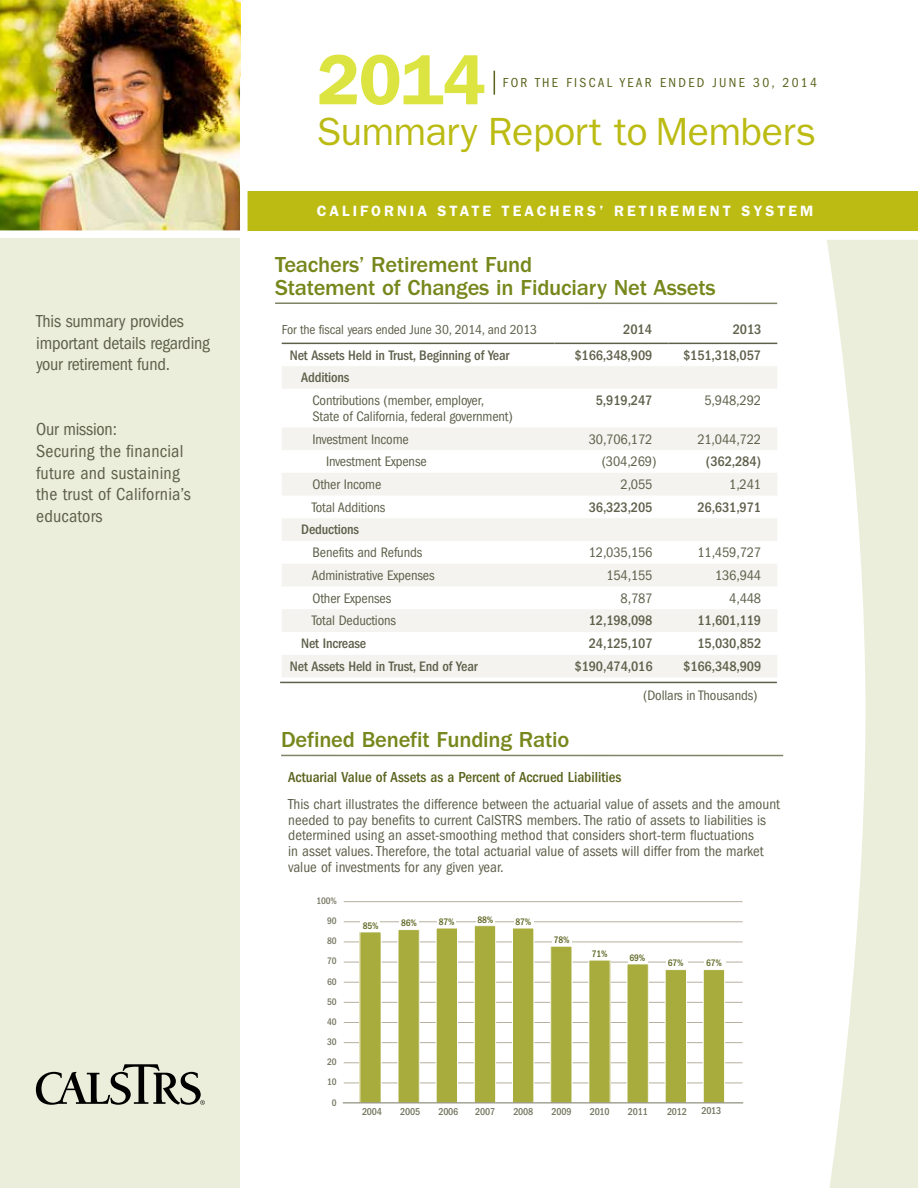
<style>
.page{position:relative;width:918px;height:1188px;background:#fff}
.page>*{position:absolute;margin:0;border:0;box-sizing:border-box;transform-origin:0 0}
.t1{font:600 71.4px "ITC Franklin Gothic Std";color:#dce442}
.t2{font:39.45px "ITC Franklin Gothic Std";letter-spacing:-.01em;color:#bbbb14}
.t3{font:500 22.5px/22.5px "ITC Franklin Gothic Std";letter-spacing:-.01em;color:#77871c}
.t4{font:condensed 18px/21.8px "ITC Franklin Gothic Std";letter-spacing:.01em;color:#5f604b}
.t5{font:condensed 18px/21.8px "ITC Franklin Gothic Std";letter-spacing:-.01em;color:#5f604b}
.t6{font:condensed 15px/15.8px "ITC Franklin Gothic Std";color:#5f604b}
.t7{font:500 condensed 15px "ITC Franklin Gothic Std";color:#5a621c}
.t8{font:600 15px "ITC Franklin Gothic Std";letter-spacing:.2em;color:#fff}
.t9{font:condensed 14.25px/15.8px "ITC Franklin Gothic Std";letter-spacing:-.01em;color:#5f604b}
.t10{font:500 condensed 14.25px "ITC Franklin Gothic Std";letter-spacing:-.01em;color:#5f604b}
.t11{font:condensed 13.5px "ITC Franklin Gothic Std";letter-spacing:-.01em;color:#5f604b}
.t12{font:condensed 13.5px "ITC Franklin Gothic Std";letter-spacing:.17em;color:#5a621c}
.t13{font:500 condensed 10.35px "ITC Franklin Gothic Std";letter-spacing:-.02em;color:#767662}
.t14{font:500 condensed 9.75px "ITC Franklin Gothic Std";letter-spacing:-.02em;color:#5a621c}
.t15{font:500 condensed 9.75px/20.1px "ITC Franklin Gothic Std";letter-spacing:-.02em;color:#767662;text-align:right}
</style>
<div class="page">
<div style="left:225px;top:191px;width:693px;height:39px;background:#bbbb14"></div>
<div style="left:0;top:230px;width:240px;height:958px;background:#e8ebd5"></div>
<img style="left:0;top:0;width:240px;height:230px">
<svg style="left:494px;top:71px;width:1px;height:24px"></svg>
<div style="left:0;top:230px;width:240px;height:8px;background:#fff"></div>
<div style="left:240px;top:77px;width:8px;height:301px;background:#fff"></div>
<svg style="left:827px;top:240px;width:91px;height:948px;fill:#ebeedb"></svg>
<hr style="left:275px;top:302px;width:502px;height:2px;background:#7f8466">
<hr style="left:344px;top:1063px;width:399px;height:1px;background:#b7b09f">
<hr style="left:344px;top:1083px;width:399px;height:1px;background:#b7b09f">
<hr style="left:344px;top:1042px;width:399px;height:1px;background:#b7b09f">
<hr style="left:344px;top:1002px;width:399px;height:1px;background:#b7b09f">
<hr style="left:344px;top:962px;width:399px;height:1px;background:#b7b09f">
<hr style="left:344px;top:922px;width:399px;height:1px;background:#b7b09f">
<hr style="left:344px;top:1022px;width:399px;height:1px;background:#b7b09f">
<hr style="left:344px;top:982px;width:399px;height:1px;background:#b7b09f">
<hr style="left:344px;top:942px;width:399px;height:1px;background:#b7b09f">
<hr style="left:344px;top:901px;width:399px;height:1px;background:#b7b09f">
<div style="left:361px;top:920px;width:19px;height:10px;background:#fff"></div>
<div style="left:399px;top:917px;width:19px;height:11px;background:#fff"></div>
<div style="left:476px;top:910px;width:19px;height:13px;background:#fff"></div>
<div style="left:552px;top:931px;width:19px;height:13px;background:#fff"></div>
<div style="left:628px;top:949px;width:19px;height:14px;background:#fff"></div>
<div style="left:514px;top:913px;width:19px;height:13px;background:#fff"></div>
<div style="left:627px;top:964px;width:21px;height:139px;background:#a7ac3c"></div>
<div style="left:627px;top:964px;width:22px;height:139px;border:1px solid #fff"></div>
<div style="left:589px;top:960px;width:21px;height:143px;background:#a7ac3c"></div>
<div style="left:551px;top:946px;width:21px;height:157px;background:#a7ac3c"></div>
<div style="left:550px;top:946px;width:22px;height:157px;border:1px solid #fff"></div>
<div style="left:513px;top:928px;width:21px;height:175px;background:#a7ac3c"></div>
<div style="left:512px;top:928px;width:22px;height:175px;border:1px solid #fff"></div>
<div style="left:474px;top:926px;width:22px;height:177px;background:#a7ac3c"></div>
<div style="left:474px;top:925px;width:22px;height:178px;border:1px solid #fff"></div>
<div style="left:436px;top:928px;width:21px;height:175px;background:#a7ac3c"></div>
<div style="left:436px;top:928px;width:22px;height:175px;border:1px solid #fff"></div>
<div style="left:398px;top:930px;width:21px;height:173px;background:#a7ac3c"></div>
<div style="left:398px;top:929px;width:22px;height:174px;border:1px solid #fff"></div>
<div style="left:360px;top:932px;width:21px;height:171px;background:#a7ac3c"></div>
<div style="left:438px;top:913px;width:18px;height:12px;background:#fff"></div>
<div style="left:665px;top:970px;width:22px;height:133px;background:#a7ac3c"></div>
<div style="left:665px;top:969px;width:22px;height:134px;border:1px solid #fff"></div>
<div style="left:703px;top:970px;width:22px;height:133px;background:#a7ac3c"></div>
<div style="left:703px;top:969px;width:22px;height:134px;border:1px solid #fff"></div>
<div style="left:666px;top:954px;width:22px;height:15px;background:#fff"></div>
<div style="left:704px;top:954px;width:22px;height:15px;background:#fff"></div>
<hr style="left:343px;top:1102px;width:400px;height:1px;background:#767662">
<hr style="left:281px;top:755px;width:502px;height:1px;background:#7f8466">
<svg style="left:282px;top:366px;width:495px;height:311px;fill:#f4f3ef"></svg>
<svg style="left:282px;top:389px;width:495px;height:38px"></svg>
<svg style="left:282px;top:632px;width:495px;height:23px"></svg>
<hr style="left:282px;top:343px;width:272px;height:1px;background:#5f604b">
<hr style="left:554px;top:343px;width:115px;height:1px;background:#5f604b">
<hr style="left:669px;top:343px;width:108px;height:1px;background:#5f604b">
<hr style="left:280px;top:682px;width:497px;height:1px;background:#5f604b">
<svg style="left:36px;top:1064px;width:169px;height:41px"></svg>
<p class="t5" style="left:36px;top:310px;width:175px">This summary provides important details regarding your retirement fund.</p>
<p class="t4" style="left:36px;top:419px;width:156px">Our mission:<br>Securing the financial future and sustaining the trust of California’s educators</p>
<h1 class="t1" style="left:317px;top:38px;width:171px">2014</h1>
<h2 class="t2" style="left:317px;top:109px;width:501px">Summary Report to Members</h2>
<p class="t12" style="left:503px;top:75px;width:316px">FOR THE FISCAL YEAR ENDED JUNE 30, 2014</p>
<p class="t8" style="left:317px;top:202px;width:498px">CALIFORNIA STATE TEACHERS’ RETIREMENT SYSTEM</p>
<h3 class="t3" style="left:275px;top:254px;width:442px">Teachers’ Retirement Fund<br>Statement of Changes in Fiduciary Net Assets</h3>
<p class="t11" style="left:282px;top:322px;width:257px">For the fiscal years ended June 30, 2014, and 2013</p>
<p class="t10" style="left:623px;top:322px;width:30px">2014</p>
<p class="t10" style="left:733px;top:322px;width:30px">2013</p>
<p class="t10" style="left:290px;top:347px;width:221px">Net Assets Held in Trust, Beginning of Year</p>
<p class="t10" style="left:574px;top:347px;width:80px">$166,348,909</p>
<p class="t10" style="left:683px;top:347px;width:80px">$151,318,057</p>
<p class="t10" style="left:301px;top:370px;width:50px">Additions</p>
<p class="t9" style="left:312px;top:393px;width:202px">Contributions (member, employer,<br>State of California, federal government)</p>
<p class="t10" style="left:596px;top:392px;width:58px">5,919,247</p>
<p class="t9" style="left:705px;top:393px;width:58px">5,948,292</p>
<p class="t9" style="left:313px;top:431px;width:98px">Investment Income</p>
<p class="t9" style="left:589px;top:431px;width:65px">30,706,172</p>
<p class="t9" style="left:697px;top:431px;width:65px">21,044,722</p>
<p class="t9" style="left:326px;top:454px;width:102px">Investment Expense</p>
<p class="t9" style="left:602px;top:454px;width:56px">(304,269)</p>
<p class="t10" style="left:706px;top:453px;width:57px">(362,284)</p>
<p class="t9" style="left:313px;top:477px;width:70px">Other Income</p>
<p class="t9" style="left:621px;top:477px;width:33px">2,055</p>
<p class="t9" style="left:729px;top:477px;width:33px">1,241</p>
<p class="t9" style="left:312px;top:499px;width:75px">Total Additions</p>
<p class="t10" style="left:589px;top:499px;width:65px">36,323,205</p>
<p class="t10" style="left:697px;top:499px;width:65px">26,631,971</p>
<p class="t10" style="left:301px;top:522px;width:59px">Deductions</p>
<p class="t9" style="left:313px;top:545px;width:111px">Benefits and Refunds</p>
<p class="t9" style="left:589px;top:545px;width:65px">12,035,156</p>
<p class="t9" style="left:697px;top:545px;width:65px">11,459,727</p>
<p class="t9" style="left:312px;top:567px;width:124px">Administrative Expenses</p>
<p class="t9" style="left:606px;top:567px;width:48px">154,155</p>
<p class="t9" style="left:715px;top:567px;width:48px">136,944</p>
<p class="t9" style="left:313px;top:590px;width:80px">Other Expenses</p>
<p class="t9" style="left:621px;top:590px;width:33px">8,787</p>
<p class="t9" style="left:729px;top:590px;width:33px">4,448</p>
<p class="t9" style="left:312px;top:613px;width:86px">Total Deductions</p>
<p class="t10" style="left:589px;top:613px;width:65px">12,198,098</p>
<p class="t10" style="left:697px;top:613px;width:65px">11,601,119</p>
<p class="t10" style="left:301px;top:635px;width:67px">Net Increase</p>
<p class="t10" style="left:589px;top:635px;width:65px">24,125,107</p>
<p class="t10" style="left:698px;top:635px;width:65px">15,030,852</p>
<p class="t10" style="left:290px;top:658px;width:189px">Net Assets Held in Trust, End of Year</p>
<p class="t10" style="left:575px;top:658px;width:80px">$190,474,016</p>
<p class="t10" style="left:683px;top:658px;width:80px">$166,348,909</p>
<h3 class="t3" style="left:281px;top:729px;width:290px">Defined Benefit Funding Ratio</h3>
<p class="t9" style="left:643px;top:687px;width:116px">(Dollars in Thousands)</p>
<p class="t7" style="left:288px;top:769px;width:335px">Actuarial Value of Assets as a Percent of Accrued Liabilities</p>
<p class="t6" style="left:288px;top:796px;width:493px">This chart illustrates the difference between the actuarial value of assets and the amount needed to pay benefits to current CalSTRS members. The ratio of assets to liabilities is determined using an asset-smoothing method that considers short-term fluctuations<br>in asset values. Therefore, the total actuarial value of assets will differ from the market value of investments for any given year.</p>
<p class="t15" style="left:316px;top:891px;width:22px">100%<br>90<br>80<br>70<br>60<br>50<br>40<br>30<br>20<br>10<br>0</p>
<p class="t14" style="left:363px;top:920px;width:17px">85%</p>
<p class="t14" style="left:401px;top:918px;width:17px">86%</p>
<p class="t14" style="left:439px;top:916px;width:17px">87%</p>
<p class="t14" style="left:477px;top:914px;width:17px">88%</p>
<p class="t14" style="left:516px;top:916px;width:17px">87%</p>
<p class="t14" style="left:554px;top:934px;width:17px">78%</p>
<p class="t14" style="left:592px;top:948px;width:17px">71%</p>
<p class="t14" style="left:630px;top:952px;width:17px">69%</p>
<p class="t14" style="left:668px;top:958px;width:17px">67%</p>
<p class="t14" style="left:706px;top:958px;width:17px">67%</p>
<p class="t13" style="left:362px;top:1106px;width:21px">2004</p>
<p class="t13" style="left:400px;top:1106px;width:21px">2005</p>
<p class="t13" style="left:438px;top:1106px;width:21px">2006</p>
<p class="t13" style="left:475px;top:1106px;width:21px">2007</p>
<p class="t13" style="left:513px;top:1106px;width:21px">2008</p>
<p class="t13" style="left:552px;top:1106px;width:21px">2009</p>
<p class="t13" style="left:590px;top:1106px;width:21px">2010</p>
<p class="t13" style="left:628px;top:1106px;width:21px">2011</p>
<p class="t13" style="left:667px;top:1106px;width:21px">2012</p>
<p class="t13" style="left:701px;top:1105px;width:21px">2013</p>
</div>
